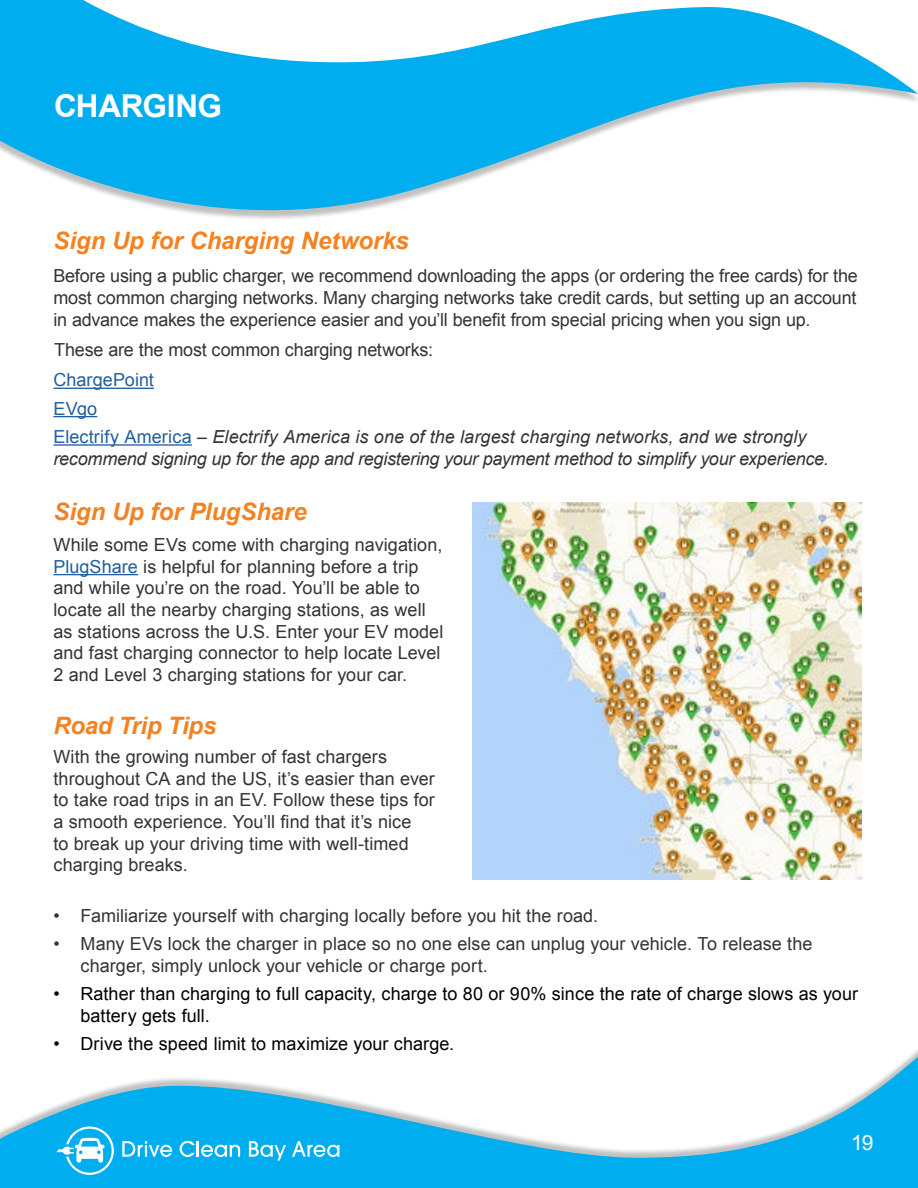
<style>
.page{position:relative;width:918px;height:1188px;background:#fff}
.page>*{position:absolute;margin:0;border:0;box-sizing:border-box;transform-origin:0 0}
.t1{font:700 31.5px "Arial";letter-spacing:-.01em;color:#fff}
.t2{font:italic 700 24px "Arial";letter-spacing:-.005em;color:#f58220}
.t3{font:21px "Arial";color:#fff}
.t4{font:18px/21.6px "Arial";letter-spacing:.005em;color:#343333}
.t5{font:italic 18px/28.3px "Arial";letter-spacing:-.01em;color:#343333}
.t6{font:18px/21.6px "Arial";letter-spacing:.005em;color:#000}
.s1{font-style:normal;color:#215e9e}
.s2{font-style:normal}
.s3{color:#215e9e}
</style>
<div class="page">
<svg style="left:0;top:1049px;width:918px;height:139px"></svg>
<svg style="left:56px;top:1126px;width:58px;height:49px"></svg>
<svg style="left:122px;top:1141px;width:50px;height:16px"></svg>
<svg style="left:180px;top:1141px;width:60px;height:16px"></svg>
<svg style="left:249px;top:1141px;width:37px;height:20px"></svg>
<svg style="left:292px;top:1141px;width:47px;height:16px"></svg>
<hr style="left:53px;top:574px;width:85px;height:1px;background:#215e9e">
<hr style="left:53px;top:388px;width:101px;height:1px;background:#215e9e">
<hr style="left:53px;top:416px;width:44px;height:1px;background:#215e9e">
<hr style="left:53px;top:444px;width:139px;height:2px;background:#215e9e">
<svg style="left:0;top:0;width:918px;height:219px;fill:#00aeef"></svg>
<img style="left:472px;top:502px;width:389px;height:377px">
<h1 class="t1" style="left:54px;top:92px;width:170px">CHARGING</h1>
<h2 class="t2" style="left:53px;top:232px;width:357px">Sign Up for Charging Networks</h2>
<p class="t4" style="left:53px;top:266px;width:806px;text-align:justify">Before using a public charger, we recommend downloading the apps (or ordering the free cards) for the most common charging networks. Many charging networks take credit cards, but setting up an account in advance makes the experience easier and you’ll benefit from special pricing when you sign up.</p>
<p class="t4" style="left:54px;top:339px;width:380px">These are the most common charging networks:</p>
<p class="t5" style="left:53px;top:367px;width:754px"><span class="s1">ChargePoint<br>EVgo<br>Electrify America</span> <span class="s2">–</span> Electrify America is one of the largest charging networks, and we strongly</p>
<p class="t5" style="left:53px;top:446px;width:777px">recommend signing up for the app and registering your payment method to simplify your experience.</p>
<h2 class="t2" style="left:53px;top:502px;width:255px">Sign Up for PlugShare</h2>
<p class="t4" style="left:53px;top:534px;width:391px">While some EVs come with charging navigation, <span class="s3">PlugShare</span> is helpful for planning before a trip and while you’re on the road. You’ll be able to locate all the nearby charging stations, as well as stations across the U.S. Enter your EV model and fast charging connector to help locate Level 2 and Level 3 charging stations for your car.</p>
<h2 class="t2" style="left:53px;top:716px;width:165px">Road Trip Tips</h2>
<p class="t4" style="left:53px;top:746px;width:383px">With the growing number of fast chargers throughout CA and the US, it’s easier than ever to take road trips in an EV. Follow these tips for a smooth experience. You’ll find that it’s nice<br>to break up your driving time with well-timed charging breaks.</p>
<p class="t4" style="left:53px;top:906px;width:546px">• Familiarize yourself with charging locally before you hit the road.</p>
<p class="t4" style="left:80px;top:934px;width:734px;text-indent:-27px">• Many EVs lock the charger in place so no one else can unplug your vehicle. To release the charger, simply unlock your vehicle or charge port.</p>
<p class="t6" style="left:80px;top:984px;width:779px;text-indent:-27px">• Rather than charging to full capacity, charge to 80 or 90% since the rate of charge slows as your battery gets full.</p>
<p class="t6" style="left:53px;top:1034px;width:402px">• Drive the speed limit to maximize your charge.</p>
<p class="t3" style="left:851px;top:1133px;width:24px">19</p>
</div>
